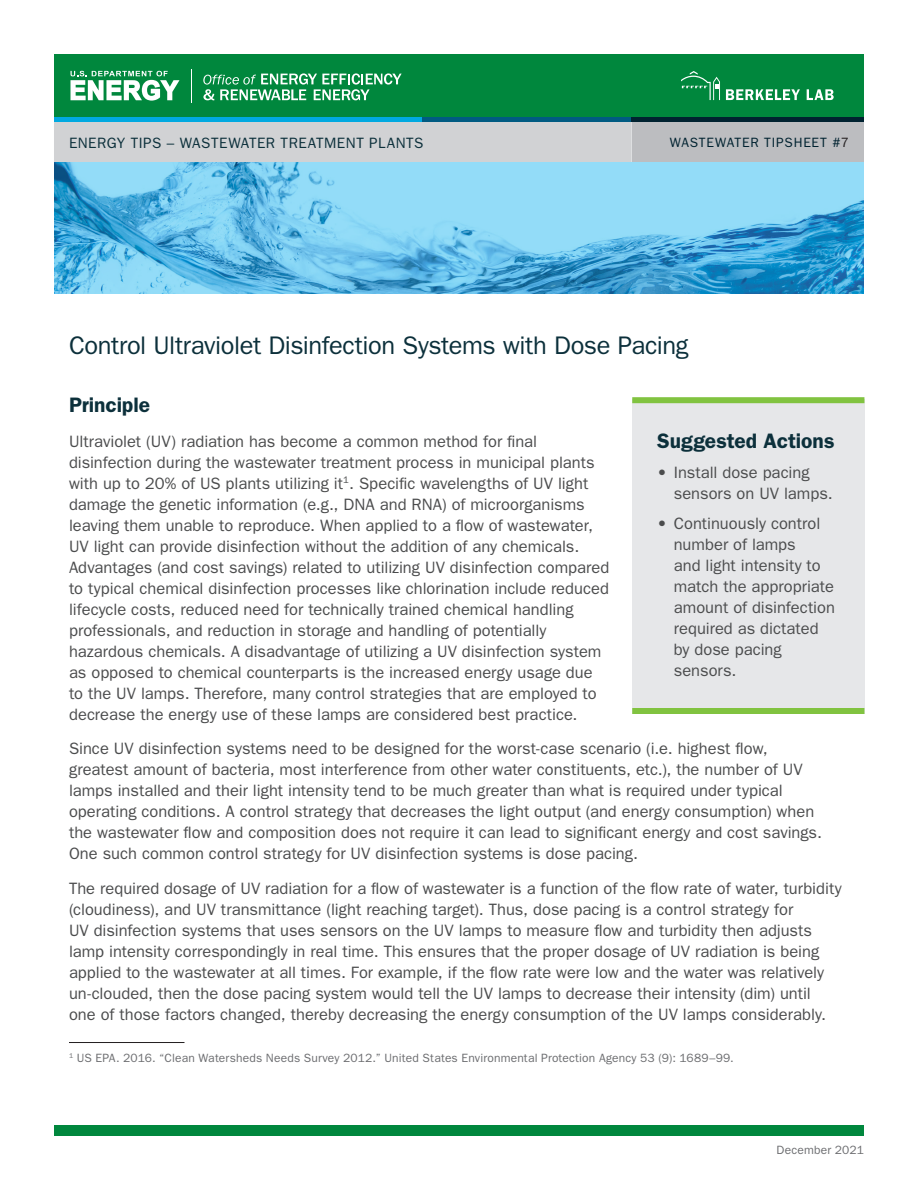
<style>
.page{position:relative;width:918px;height:1188px;background:#fff}
.page>*{position:absolute;margin:0;border:0;box-sizing:border-box;transform-origin:0 0}
.Head{font:25.5px "Franklin Gothic";letter-spacing:-.015em;color:#0c303b}
.Subhead{font:600 21px "Franklin Gothic";letter-spacing:-.005em;color:#0c303b}
.Body_Text{font:16.5px/21px "Franklin Gothic";color:#4b4c4d}
.t1{font:15px "Franklin Gothic";letter-spacing:.035em;color:#0c303b}
.t2{font:13.5px "Franklin Gothic";letter-spacing:.06em;color:#002230}
.Footnotes{font:12px "Franklin Gothic";letter-spacing:.015em;color:#6c6d70}
.s1{color:#231f20}
</style>
<div class="page">
<div style="left:54px;top:122px;width:578px;height:40px;background:#d1d2d4"></div>
<div style="left:632px;top:122px;width:232px;height:40px;background:#bcbdc0"></div>
<div style="left:632px;top:399px;width:232px;height:314px;background:#e6e7e9"></div>
<div style="left:632px;top:397px;width:232px;height:6px;background:#81c340"></div>
<div style="left:632px;top:708px;width:232px;height:6px;background:#81c340"></div>
<div style="left:54px;top:1125px;width:810px;height:11px;background:#00873d"></div>
<img style="left:54px;top:162px;width:810px;height:131px">
<div style="left:54px;top:54px;width:810px;height:63px;background:#00873d"></div>
<div style="left:421px;top:117px;width:211px;height:5px;background:#005b82"></div>
<div style="left:54px;top:117px;width:367px;height:5px;background:#00a9e0"></div>
<div style="left:632px;top:117px;width:232px;height:5px;background:#002230"></div>
<svg style="left:203px;top:73px;width:199px;height:27px"></svg>
<svg style="left:70px;top:71px;width:110px;height:30px"></svg>
<hr style="left:191px;top:69px;width:1px;height:33px;background:#fff">
<svg style="left:681px;top:71px;width:39px;height:29px"></svg>
<svg style="left:726px;top:89px;width:74px;height:11px"></svg>
<svg style="left:807px;top:89px;width:27px;height:11px"></svg>
<hr style="left:69px;top:1042px;width:115px;height:1px;background:#231f20">
<p class="t1" style="left:69px;top:134px;width:356px">ENERGY TIPS – WASTEWATER TREATMENT PLANTS</p>
<p class="t2" style="left:670px;top:134px;width:181px">WASTEWATER TIPSHEET #<span class="s1">7</span></p>
<p class="Head" style="left:69px;top:331px;width:621px">Control Ultraviolet Disinfection Systems with Dose Pacing</p>
<p class="Subhead" style="left:69px;top:392px;width:83px">Principle</p>
<p class="Body_Text" style="left:69px;top:430px;width:542px">Ultraviolet (UV) radiation has become a common method for final disinfection during the wastewater treatment process in municipal plants with up to 20% of US plants utilizing it<sup>1</sup>. Specific wavelengths of UV light damage the genetic information (e.g., DNA and RNA) of microorganisms leaving them unable to reproduce. When applied to a flow of wastewater, UV light can provide disinfection without the addition of any chemicals.<br>Advantages (and cost savings) related to utilizing UV disinfection compared to typical chemical disinfection processes like chlorination include reduced lifecycle costs, reduced need for technically trained chemical handling professionals, and reduction in storage and handling of potentially hazardous chemicals. A disadvantage of utilizing a UV disinfection system as opposed to chemical counterparts is the increased energy usage due to the UV lamps. Therefore, many control strategies that are employed to decrease the energy use of these lamps are considered best practice.</p>
<p class="Body_Text" style="left:69px;top:738px;width:754px">Since UV disinfection systems need to be designed for the worst-case scenario (i.e. highest flow, greatest amount of bacteria, most interference from other water constituents, etc.), the number of UV lamps installed and their light intensity tend to be much greater than what is required under typical operating conditions. A control strategy that decreases the light output (and energy consumption) when the wastewater flow and composition does not require it can lead to significant energy and cost savings.<br>One such common control strategy for UV disinfection systems is dose pacing.</p>
<p class="Body_Text" style="left:69px;top:877px;width:774px">The required dosage of UV radiation for a flow of wastewater is a function of the flow rate of water, turbidity (cloudiness), and UV transmittance (light reaching target). Thus, dose pacing is a control strategy for<br>UV disinfection systems that uses sensors on the UV lamps to measure flow and turbidity then adjusts lamp intensity correspondingly in real time. This ensures that the proper dosage of UV radiation is being applied to the wastewater at all times. For example, if the flow rate were low and the water was relatively un-clouded, then the dose pacing system would tell the UV lamps to decrease their intensity (dim) until one of those factors changed, thereby decreasing the energy consumption of the UV lamps considerably.</p>
<p class="Subhead" style="left:657px;top:429px;width:179px">Suggested Actions</p>
<p class="Body_Text" style="left:674px;top:462px;width:161px;text-indent:-16px">• Install dose pacing sensors on UV lamps.</p>
<p class="Body_Text" style="left:674px;top:513px;width:163px;text-indent:-16px">• Continuously control number of lamps<br>and light intensity to match the appropriate amount of disinfection required as dictated by dose pacing sensors.</p>
<p class="Footnotes" style="left:69px;top:1051px;width:666px"><sup>1</sup> US EPA. 2016. “Clean Watersheds Needs Survey 2012.” United States Environmental Protection Agency 53 (9): 1689–99.</p>
<p class="Footnotes" style="left:777px;top:1144px;width:89px">December 2021</p>
</div>
